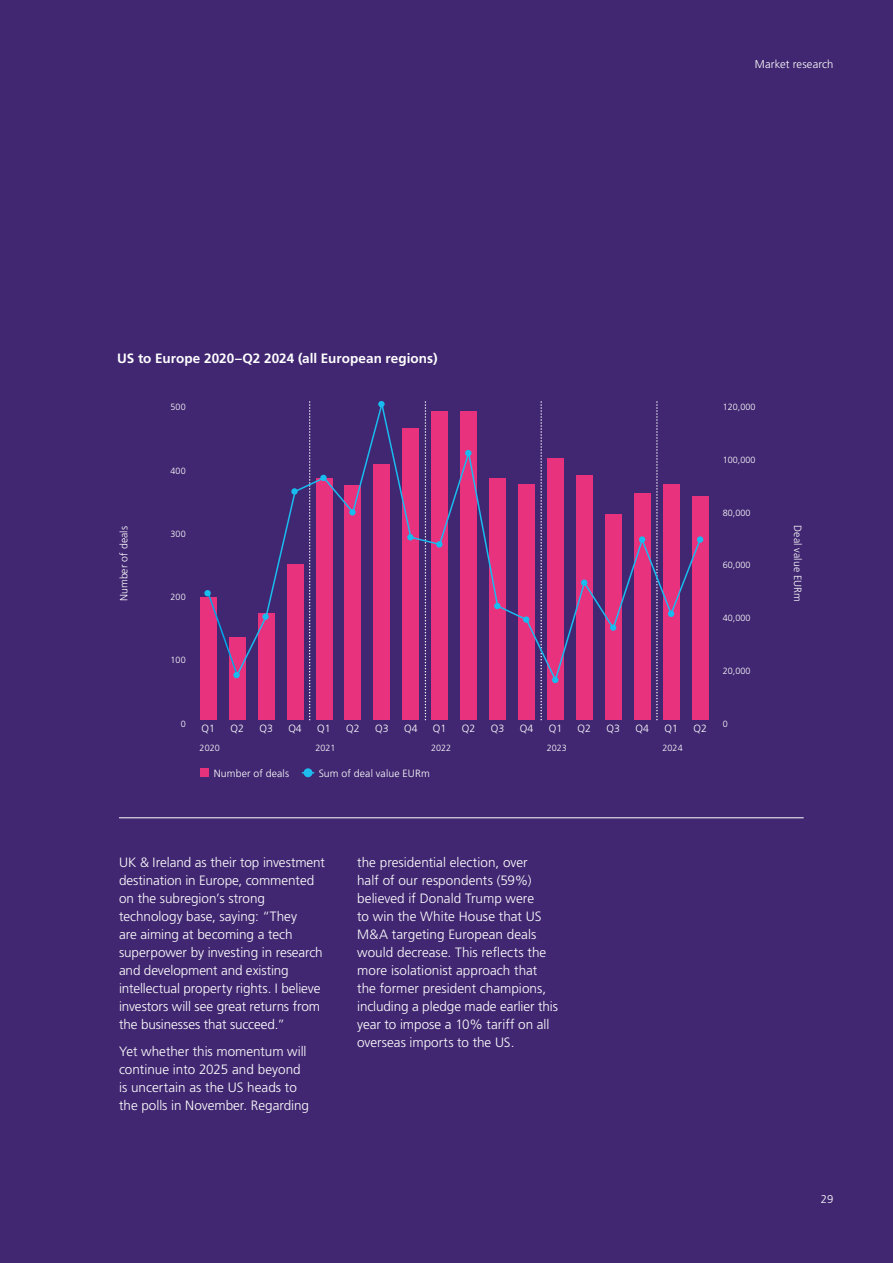
<style>
.page{position:relative;width:893px;height:1263px;background:#412771}
.page>*{position:absolute;margin:0;border:0;box-sizing:border-box;transform-origin:0 0}
.t1{font:300 13.5px/18px "Frutiger LT Pro";color:#fff}
.t2{font:700 13.5px "Frutiger LT Pro";letter-spacing:.005em;color:#fff}
.t3{font:300 11.25px "Frutiger LT Pro";letter-spacing:.01em;color:#fff}
.t4{font:300 10.5px "Frutiger LT Pro";letter-spacing:.005em;color:#fff}
.t5{font:300 9px "Frutiger LT Pro";letter-spacing:.005em;color:#fff}
</style>
<div class="page">
<hr style="left:119px;top:817px;width:685px;height:1px;background:#fff">
<div style="left:200px;top:768px;width:9px;height:9px;background:#e6327d"></div>
<div style="left:304px;top:768px;width:8px;height:9px;background:#1ebbee;border-radius:50%"></div>
<div style="left:200px;top:597px;width:16px;height:122px;background:#e8327e"></div>
<div style="left:692px;top:495px;width:16px;height:224px;background:#e8327e"></div>
<div style="left:697px;top:536px;width:6px;height:7px;background:#19bcef;border-radius:50%"></div>
<div style="left:204px;top:590px;width:7px;height:6px;background:#19bcef;border-radius:50%"></div>
<svg style="left:206px;top:401px;width:496px;height:319px"></svg>
<p class="t3" style="left:755px;top:58px;width:80px">Market research</p>
<p class="t2" style="left:117px;top:350px;width:322px">US to Europe 2020–Q2 2024 (all European regions)</p>
<p class="t5" style="left:171px;top:402px;width:17px">500</p>
<p class="t4" style="left:118px;top:601px;width:76px;rotate:-90deg">Number of deals</p>
<p class="t5" style="left:171px;top:465px;width:17px">400</p>
<p class="t5" style="left:171px;top:528px;width:17px">300</p>
<p class="t5" style="left:171px;top:592px;width:17px">200</p>
<p class="t5" style="left:171px;top:655px;width:17px">100</p>
<p class="t5" style="left:723px;top:402px;width:34px">120,000</p>
<p class="t5" style="left:723px;top:455px;width:34px">100,000</p>
<p class="t5" style="left:723px;top:507px;width:29px">80,000</p>
<p class="t5" style="left:723px;top:560px;width:29px">60,000</p>
<p class="t5" style="left:723px;top:613px;width:29px">40,000</p>
<p class="t5" style="left:723px;top:665px;width:29px">20,000</p>
<p class="t5" style="left:181px;top:718px;width:7px">0</p>
<p class="t4" style="left:202px;top:722px;width:15px">Q1</p>
<p class="t4" style="left:230px;top:722px;width:15px">Q2</p>
<p class="t4" style="left:259px;top:722px;width:15px">Q3</p>
<p class="t4" style="left:288px;top:722px;width:15px">Q4</p>
<p class="t4" style="left:317px;top:722px;width:15px">Q1</p>
<p class="t4" style="left:346px;top:722px;width:15px">Q2</p>
<p class="t4" style="left:375px;top:722px;width:15px">Q3</p>
<p class="t4" style="left:404px;top:722px;width:15px">Q4</p>
<p class="t4" style="left:433px;top:722px;width:15px">Q1</p>
<p class="t4" style="left:462px;top:722px;width:15px">Q2</p>
<p class="t4" style="left:491px;top:722px;width:15px">Q3</p>
<p class="t4" style="left:520px;top:722px;width:15px">Q4</p>
<p class="t4" style="left:549px;top:722px;width:15px">Q1</p>
<p class="t4" style="left:578px;top:722px;width:15px">Q2</p>
<p class="t4" style="left:607px;top:722px;width:15px">Q3</p>
<p class="t4" style="left:635px;top:722px;width:15px">Q4</p>
<p class="t4" style="left:664px;top:722px;width:15px">Q1</p>
<p class="t4" style="left:693px;top:722px;width:15px">Q2</p>
<p class="t5" style="left:200px;top:742px;width:22px">2020</p>
<p class="t5" style="left:315px;top:742px;width:22px">2021</p>
<p class="t5" style="left:431px;top:742px;width:22px">2022</p>
<p class="t5" style="left:547px;top:742px;width:22px">2023</p>
<p class="t5" style="left:662px;top:742px;width:22px">2024</p>
<p class="t4" style="left:214px;top:767px;width:77px">Number of deals</p>
<p class="t4" style="left:319px;top:767px;width:113px">Sum of deal value EURm</p>
<p class="t5" style="left:723px;top:718px;width:7px">0</p>
<p class="t1" style="left:119px;top:854px;width:207px">UK &amp; Ireland as their top investment destination in Europe, commented on the subregion’s strong technology base, saying: “They<br>are aiming at becoming a tech superpower by investing in research and development and existing intellectual property rights. I believe investors will see great returns from the businesses that succeed.”</p>
<p class="t1" style="left:119px;top:1043px;width:192px">Yet whether this momentum will continue into 2025 and beyond is uncertain as the US heads to the polls in November. Regarding</p>
<p class="t1" style="left:357px;top:854px;width:202px">the presidential election, over<br>half of our respondents (59%) believed if Donald Trump were<br>to win the White House that US<br>M&amp;A targeting European deals would decrease. This reflects the more isolationist approach that the former president champions, including a pledge made earlier this year to impose a 10% tariff on all overseas imports to the US.</p>
<p class="t4" style="left:804px;top:525px;width:78px;rotate:90deg">Deal value EURm</p>
<p class="t3" style="left:821px;top:1193px;width:14px">29</p>
</div>
